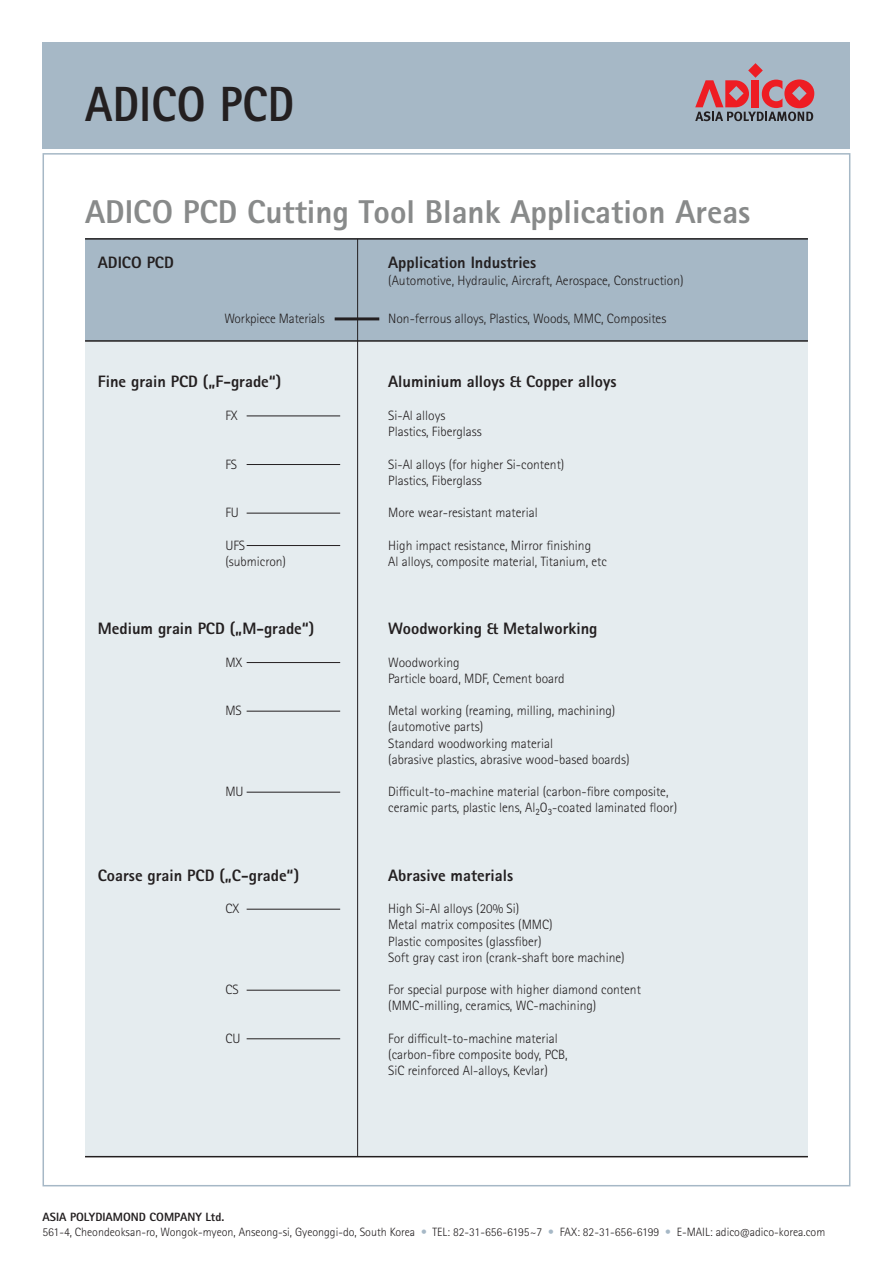
<style>
.page{position:relative;width:893px;height:1263px;background:#fff}
.page>*{position:absolute;margin:0;border:0;box-sizing:border-box;transform-origin:0 0}
.t1{font:800 49.5px "Rotis Sans Serif W1 G";letter-spacing:.01em;color:#231f20;scale:.9 1}
.t2{font:800 33px "Rotis Sans Serif W1 G";color:#888a8a}
.t3{font:800 16.5px "Rotis Sans Serif W1 G";color:#231f20}
.t4{font:300 13.5px/16.2px "Rotis Sans Serif W1 G";color:#231f20}
.t5{font:300 12px/14.4px "Rotis Sans Serif W1 G";color:#231f20}
.s1{font-weight:800}
.s2{color:#a6b8c6}
</style>
<div class="page">
<div style="left:43px;top:43px;width:807px;height:106px;background:#a6b8c6"></div>
<svg style="left:695px;top:63px;width:119px;height:58px"></svg>
<div style="left:85px;top:239px;width:723px;height:102px;background:#a6b8c6"></div>
<div style="left:85px;top:341px;width:723px;height:816px;background:#e5ecef"></div>
<hr style="left:85px;top:238px;width:723px;height:2px;background:#231f20">
<hr style="left:85px;top:1156px;width:723px;height:1px;background:#231f20">
<hr style="left:85px;top:340px;width:723px;height:2px;background:#231f20">
<hr style="left:247px;top:416px;width:93px;height:1px;background:#231f20">
<hr style="left:247px;top:464px;width:93px;height:1px;background:#231f20">
<hr style="left:247px;top:513px;width:93px;height:1px;background:#231f20">
<hr style="left:247px;top:545px;width:93px;height:1px;background:#231f20">
<hr style="left:247px;top:662px;width:93px;height:1px;background:#231f20">
<hr style="left:247px;top:711px;width:93px;height:1px;background:#231f20">
<hr style="left:247px;top:792px;width:93px;height:1px;background:#231f20">
<hr style="left:247px;top:909px;width:93px;height:1px;background:#231f20">
<hr style="left:247px;top:990px;width:93px;height:1px;background:#231f20">
<hr style="left:247px;top:1038px;width:93px;height:1px;background:#231f20">
<hr style="left:357px;top:239px;width:1px;height:918px;background:#231f20">
<hr style="left:335px;top:317px;width:44px;height:3px;background:#231f20">
<h1 class="t1" style="left:85px;top:73px;width:234px">ADICO PCD</h1>
<h2 class="t2" style="left:85px;top:191px;width:667px">ADICO PCD Cutting Tool Blank Application Areas</h2>
<p class="t3" style="left:98px;top:252px;width:78px">ADICO PCD</p>
<p class="t3" style="left:388px;top:252px;width:150px">Application Industries</p>
<p class="t4" style="left:388px;top:272px;width:297px">(Automotive, Hydraulic, Aircraft, Aerospace, Construction)</p>
<p class="t4" style="left:388px;top:311px;width:280px">Non-ferrous alloys, Plastics, Woods, MMC, Composites</p>
<p class="t4" style="left:224px;top:311px;width:102px">Workpiece Materials</p>
<p class="t3" style="left:98px;top:371px;width:185px">Fine grain PCD („F-grade“)</p>
<p class="t4" style="left:225px;top:407px;width:14px">FX</p>
<p class="t4" style="left:225px;top:456px;width:13px">FS</p>
<p class="t4" style="left:225px;top:505px;width:15px">FU</p>
<p class="t4" style="left:225px;top:537px;width:62px">UFS (submicron)</p>
<p class="t3" style="left:98px;top:618px;width:218px">Medium grain PCD („M-grade“)</p>
<p class="t4" style="left:225px;top:654px;width:18px">MX</p>
<p class="t4" style="left:225px;top:703px;width:18px">MS</p>
<p class="t4" style="left:225px;top:784px;width:20px">MU</p>
<p class="t3" style="left:98px;top:865px;width:203px">Coarse grain PCD („C-grade“)</p>
<p class="t4" style="left:225px;top:901px;width:15px">CX</p>
<p class="t4" style="left:225px;top:982px;width:15px">CS</p>
<p class="t4" style="left:225px;top:1030px;width:17px">CU</p>
<p class="t3" style="left:388px;top:371px;width:230px">Aluminium alloys &amp; Copper alloys</p>
<p class="t4" style="left:388px;top:407px;width:95px">Si-Al alloys<br>Plastics, Fiberglass</p>
<p class="t4" style="left:388px;top:456px;width:178px">Si-Al alloys (for higher Si-content)<br>Plastics, Fiberglass</p>
<p class="t4" style="left:388px;top:505px;width:151px">More wear-resistant material</p>
<p class="t4" style="left:388px;top:537px;width:220px">High impact resistance, Mirror finishing<br>Al alloys, composite material, Titanium, etc</p>
<p class="t3" style="left:388px;top:618px;width:211px">Woodworking &amp; Metalworking</p>
<p class="t4" style="left:388px;top:654px;width:178px">Woodworking<br>Particle board, MDF, Cement board</p>
<p class="t4" style="left:388px;top:703px;width:243px">Metal working (reaming, milling, machining) (automotive parts)<br>Standard woodworking material<br>(abrasive plastics, abrasive wood-based boards)</p>
<p class="t4" style="left:388px;top:784px;width:291px">Difficult-to-machine material (carbon-fibre composite, ceramic parts, plastic lens, Al₂O₃-coated laminated floor)</p>
<p class="t3" style="left:388px;top:865px;width:126px">Abrasive materials</p>
<p class="t4" style="left:388px;top:901px;width:238px">High Si-Al alloys (20% Si)<br>Metal matrix composites (MMC)<br>Plastic composites (glassfiber)<br>Soft gray cast iron (crank-shaft bore machine)</p>
<p class="t4" style="left:388px;top:982px;width:254px">For special purpose with higher diamond content (MMC-milling, ceramics, WC-machining)</p>
<p class="t4" style="left:388px;top:1030px;width:181px">For difficult-to-machine material (carbon-fibre composite body, PCB,<br>SiC reinforced Al-alloys, Kevlar)</p>
<p class="t5" style="left:43px;top:1210px;width:784px"><span class="s1">ASIA POLYDIAMOND COMPANY Ltd.<br></span>561-4, Cheondeoksan-ro, Wongok-myeon, Anseong-si, Gyeonggi-do, South Korea <span class="s2">•</span> TEL: 82-31-656-6195~7 <span class="s2">•</span> FAX: 82-31-656-6199 <span class="s2">•</span> E-MAIL: adico@adico-korea.com</p>
</div>
